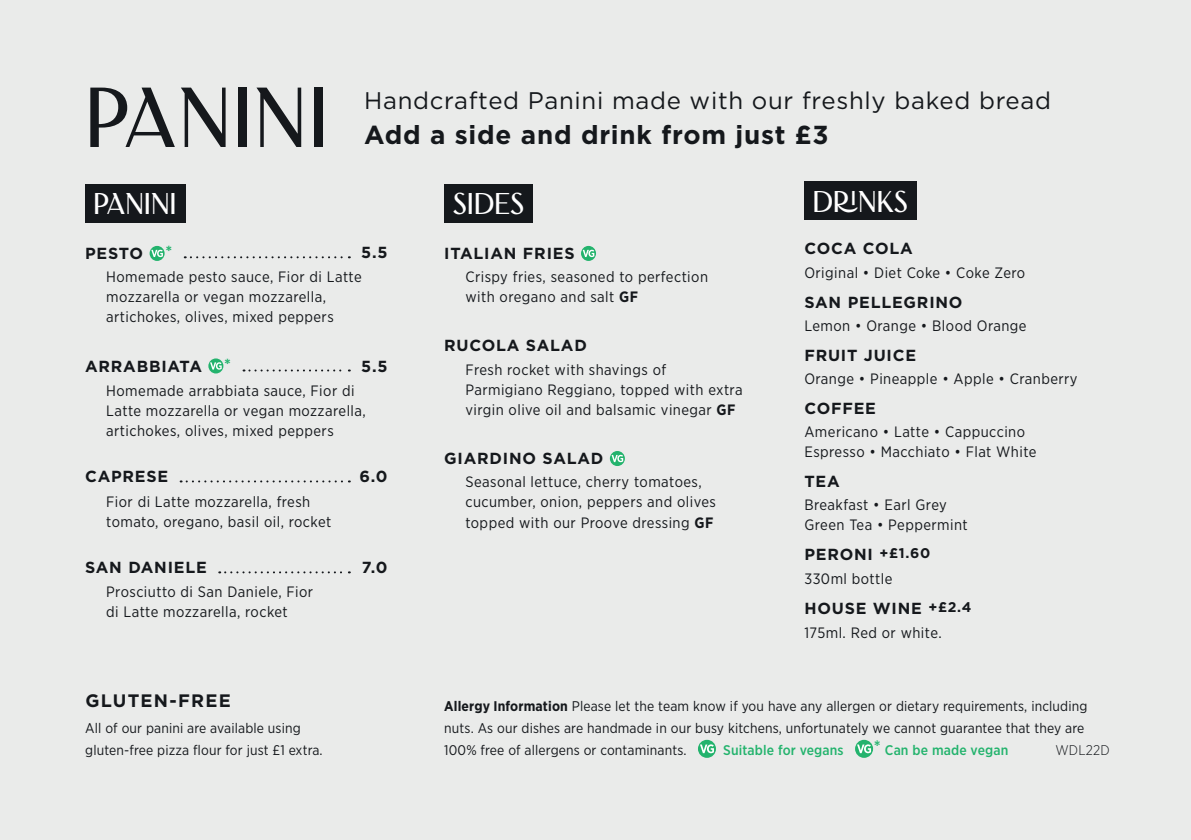
<style>
.page{position:relative;width:1191px;height:840px;background:#fff}
.page>*{position:absolute;margin:0;border:0;box-sizing:border-box;transform-origin:0 0}
.t1{font:84.8px "Florensans";letter-spacing:.02em;color:#15181c}
.t2{font:30px "Florensans";color:#fff}
.t3{font:700 26px "Gotham";letter-spacing:.03em;color:#15181c}
.t4{font:24px "Gotham";letter-spacing:.03em;color:#15181c}
.t5{font:700 18px "Gotham";letter-spacing:.07em;color:#15181c}
.t6{font:700 16px "Gotham";letter-spacing:.05em;color:#15181c}
.t7{font:700 16px "Gotham";color:#23b36d}
.t8{font:15px/20px "Gotham Narrow";letter-spacing:.03em;color:#15181c}
.t9{font:14px/22px "Gotham Narrow";letter-spacing:.01em;color:#15181c}
.t10{font:500 14px "Gotham Narrow";letter-spacing:.01em;color:#23b36d}
.t11{font:300 14px "Gotham Narrow";letter-spacing:.01em;color:#15181c}
.s1{font-weight:700}
.s2{font-size:14px}
.s3{font-size:18px}
</style>
<div class="page">
<div style="left:0;top:0;width:1191px;height:839px;background:#eaebea"></div>
<svg style="left:610px;top:450px;width:15px;height:16px"></svg>
<svg style="left:611px;top:454px;width:12px;height:8px"></svg>
<svg style="left:581px;top:246px;width:15px;height:15px"></svg>
<svg style="left:582px;top:249px;width:12px;height:8px"></svg>
<div style="left:444px;top:183px;width:89px;height:39px;background:#15181c"></div>
<div style="left:85px;top:183px;width:100px;height:39px;background:#15181c"></div>
<svg style="left:150px;top:246px;width:15px;height:15px"></svg>
<svg style="left:151px;top:249px;width:12px;height:8px"></svg>
<svg style="left:185px;top:256px;width:165px;height:2px"></svg>
<svg style="left:208px;top:358px;width:15px;height:15px"></svg>
<svg style="left:210px;top:362px;width:12px;height:7px"></svg>
<svg style="left:243px;top:369px;width:107px;height:2px"></svg>
<svg style="left:181px;top:480px;width:169px;height:2px"></svg>
<svg style="left:219px;top:571px;width:131px;height:2px"></svg>
<svg style="left:698px;top:739px;width:18px;height:18px"></svg>
<svg style="left:700px;top:744px;width:14px;height:8px"></svg>
<svg style="left:855px;top:739px;width:18px;height:18px"></svg>
<svg style="left:857px;top:744px;width:14px;height:8px"></svg>
<div style="left:804px;top:181px;width:112px;height:39px;background:#15181c"></div>
<p class="t1" style="left:85px;top:71px;width:244px">PANINI</p>
<p class="t4" style="left:364px;top:85px;width:688px">Handcrafted Panini made with our freshly baked bread</p>
<p class="t3" style="left:364px;top:118px;width:466px">Add a side and drink from just £3</p>
<p class="t2" style="left:94px;top:187px;width:84px">PANINI</p>
<p class="t2" style="left:453px;top:187px;width:73px">SIDES</p>
<p class="t6" style="left:85px;top:242px;width:60px">PESTO</p>
<p class="t7" style="left:165px;top:240px;width:8px">*</p>
<p class="t6" style="left:361px;top:242px;width:28px">5.5</p>
<p class="t8" style="left:106px;top:266px;width:257px">Homemade pesto sauce, Fior di Latte mozzarella or vegan mozzarella, artichokes, olives, mixed peppers</p>
<p class="t6" style="left:85px;top:355px;width:118px">ARRABBIATA</p>
<p class="t7" style="left:224px;top:353px;width:8px">*</p>
<p class="t6" style="left:361px;top:355px;width:28px">5.5</p>
<p class="t8" style="left:106px;top:380px;width:261px">Homemade arrabbiata sauce, Fior di<br>Latte mozzarella or vegan mozzarella, artichokes, olives, mixed peppers</p>
<p class="t6" style="left:85px;top:466px;width:85px">CAPRESE</p>
<p class="t6" style="left:359px;top:466px;width:30px">6.0</p>
<p class="t8" style="left:106px;top:490px;width:227px">Fior di Latte mozzarella, fresh tomato, oregano, basil oil, rocket</p>
<p class="t6" style="left:85px;top:556px;width:123px">SAN DANIELE</p>
<p class="t6" style="left:362px;top:556px;width:27px">7.0</p>
<p class="t8" style="left:106px;top:581px;width:208px">Prosciutto di San Daniele, Fior di Latte mozzarella, rocket</p>
<p class="t6" style="left:444px;top:242px;width:132px">ITALIAN FRIES</p>
<p class="t8" style="left:465px;top:266px;width:244px">Crispy fries, seasoned to perfection with oregano and salt <span class="s1">GF</span></p>
<p class="t6" style="left:444px;top:335px;width:144px">RUCOLA SALAD</p>
<p class="t8" style="left:465px;top:359px;width:279px">Fresh rocket with shavings of<br>Parmigiano Reggiano, topped with extra virgin olive oil and balsamic vinegar <span class="s1">GF</span></p>
<p class="t6" style="left:444px;top:447px;width:161px">GIARDINO SALAD</p>
<p class="t8" style="left:465px;top:471px;width:252px">Seasonal lettuce, cherry tomatoes, cucumber, onion, peppers and olives topped with our Proove dressing <span class="s1">GF</span></p>
<p class="t2" style="left:813px;top:185px;width:97px">DRINKS</p>
<p class="t6" style="left:804px;top:238px;width:110px">COCA COLA</p>
<p class="t8" style="left:804px;top:262px;width:222px">Original • Diet Coke • Coke Zero</p>
<p class="t6" style="left:804px;top:291px;width:160px">SAN PELLEGRINO</p>
<p class="t8" style="left:804px;top:315px;width:224px">Lemon • Orange • Blood Orange</p>
<p class="t6" style="left:804px;top:344px;width:113px">FRUIT JUICE</p>
<p class="t8" style="left:804px;top:368px;width:275px">Orange • Pineapple • Apple • Cranberry</p>
<p class="t6" style="left:804px;top:397px;width:73px">COFFEE</p>
<p class="t8" style="left:804px;top:421px;width:234px">Americano • Latte • Cappuccino<br>Espresso • Macchiato • Flat White</p>
<p class="t6" style="left:804px;top:470px;width:37px">TEA</p>
<p class="t8" style="left:804px;top:494px;width:165px">Breakfast • Earl Grey<br>Green Tea • Peppermint</p>
<p class="t6" style="left:804px;top:543px;width:127px">PERONI <span class="s2">+£1.60</span></p>
<p class="t8" style="left:804px;top:568px;width:90px">330ml bottle</p>
<p class="t6" style="left:804px;top:597px;width:169px">HOUSE WINE <span class="s2">+£2.4</span></p>
<p class="t8" style="left:804px;top:621px;width:139px">175ml. Red or white.</p>
<p class="t5" style="left:85px;top:688px;width:147px">GLUTEN-FREE</p>
<p class="t9" style="left:85px;top:716px;width:239px">All of our panini are available using gluten-free pizza flour for just £1 extra.</p>
<p class="t9" style="left:444px;top:694px;width:644px"><span class="s1">Allergy Information</span> Please let the team know if you have any allergen or dietary requirements, including nuts. As our dishes are handmade in our busy kitchens, unfortunately we cannot guarantee that they are<br>100% free of allergens or contaminants.</p>
<p class="t10" style="left:723px;top:740px;width:122px">Suitable for vegans</p>
<p class="t10" style="left:874px;top:740px;width:136px"><span class="s3">*</span> Can be made vegan</p>
<p class="t11" style="left:1055px;top:741px;width:56px">WDL22D</p>
</div>
